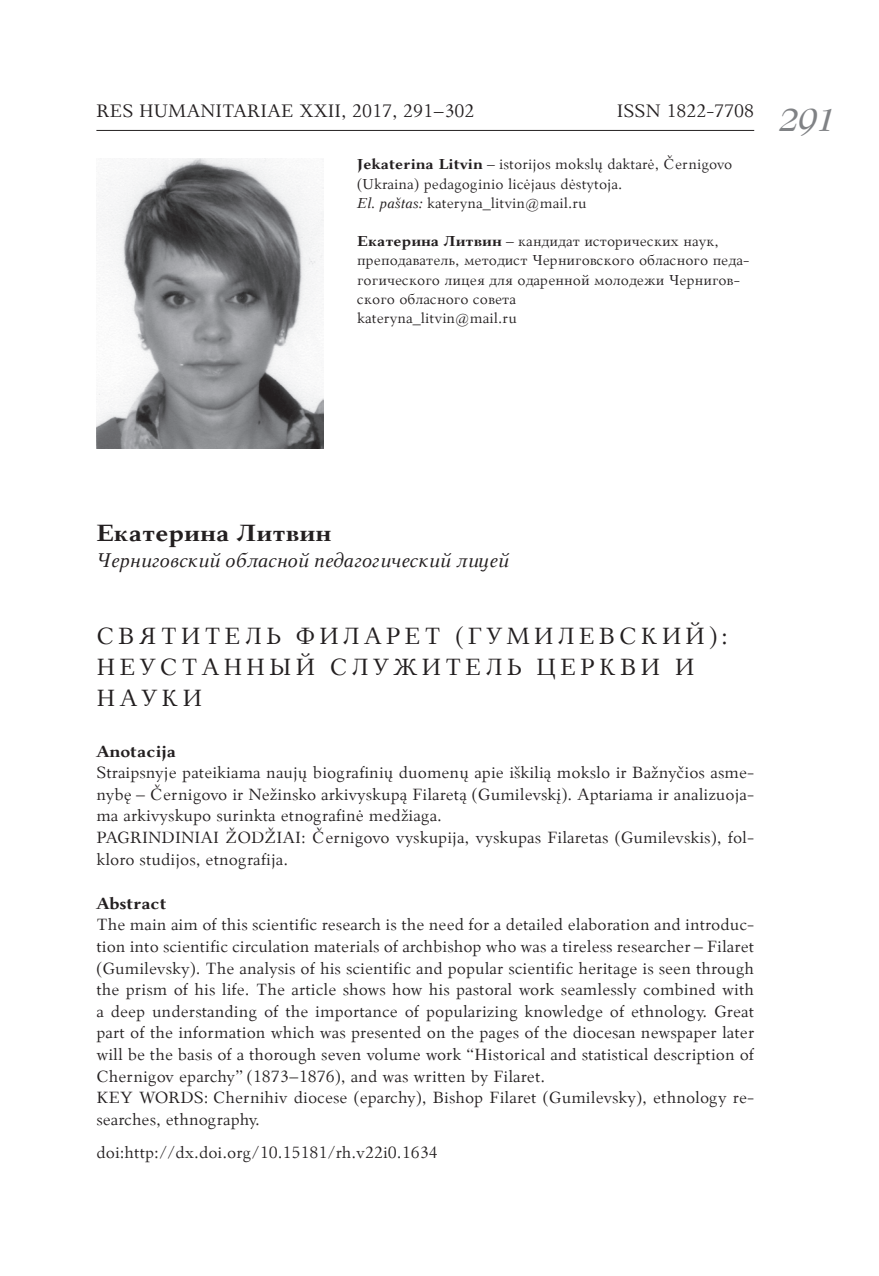
<style>
.page{position:relative;width:879px;height:1276px;background:#fff}
.page>*{position:absolute;margin:0;border:0;box-sizing:border-box;transform-origin:0 0}
.t1{font:italic 32px "Bernhard Mod BT Bold";color:#808285}
.t2{font:26px/31.2px "Palemonas";letter-spacing:.14em;color:#231f20}
.t3{font:700 26px "Palemonas";color:#231f20}
.t4{font:italic 22px "Palemonas";color:#231f20}
.t5{font:20px "Palemonas";color:#231f20}
.t6{font:18px/21.6px "Palemonas";color:#231f20}
.t7{font:700 18px "Palemonas";color:#231f20}
.t8{font:16px/19.2px "Palemonas";color:#231f20}
.s1{font-weight:700}
.s2{font-style:italic}
</style>
<div class="page">
<hr style="left:96px;top:130px;width:658px;height:1px;background:#231f20">
<img style="left:96px;top:159px;width:227px;height:290px">
<p class="t5" style="left:96px;top:97px;width:379px">RES HUMANITARIAE XXII, 2017, 291–302</p>
<p class="t5" style="left:617px;top:97px;width:139px">ISSN 1822-7708</p>
<p class="t8" style="left:357px;top:154px;width:376px"><span class="s1">Jekaterina Litvin</span> – istorijos mokslų daktarė, Černigovo (Ukraina) pedagoginio licėjaus dėstytoja.<br><span class="s2">El. paštas:</span> kateryna_litvin@mail.ru</p>
<p class="t8" style="left:357px;top:231px;width:394px"><span class="s1">Екатерина Литвин</span> – кандидат исторических наук, преподаватель, методист Черниговского обласного педа&shy;гогического лицея для одаренной молодежи Чернигов&shy;ского обласного совета<br>kateryna_litvin@mail.ru</p>
<h1 class="t1" style="left:780px;top:99px;width:58px">291</h1>
<h2 class="t3" style="left:96px;top:515px;width:236px">Екатерина Литвин</h2>
<p class="t4" style="left:96px;top:546px;width:414px">Черниговский обласной педагогический лицей</p>
<h2 class="t2" style="left:96px;top:619px;width:633px">СВЯТИТЕЛЬ ФИЛАРЕТ (ГУМИЛЕВСКИЙ):<br>НЕУСТАННЫЙ СЛУЖИТЕЛЬ ЦЕРКВИ И<br>НАУКИ</h2>
<p class="t7" style="left:96px;top:739px;width:81px">Anotacija</p>
<p class="t6" style="left:96px;top:761px;width:659px">Straipsnyje pateikiama naujų biografinių duomenų apie iškilią mokslo ir Bažnyčios asme&shy;nybę – Černigovo ir Nežinsko arkivyskupą Filaretą (Gumilevskį). Aptariama ir analizuoja&shy;ma arkivyskupo surinkta etnografinė medžiaga.<br>PAGRINDINIAI ŽODŽIAI: Černigovo vyskupija, vyskupas Filaretas (Gumilevskis), fol&shy;kloro studijos, etnografija.</p>
<p class="t7" style="left:96px;top:891px;width:72px">Abstract</p>
<p class="t6" style="left:96px;top:913px;width:659px">The main aim of this scientific research is the need for a detailed elaboration and introduc&shy;tion into scientific circulation materials of archbishop who was a tireless researcher – Filaret (Gumilevsky). The analysis of his scientific and popular scientific heritage is seen through the prism of his life. The article shows how his pastoral work seamlessly combined with a deep understanding of the importance of popularizing knowledge of ethnology. Great part of the information which was presented on the pages of the diocesan newspaper later will be the basis of a thorough seven volume work “Historical and statistical description of Chernigov eparchy” (1873–1876), and was written by Filaret.<br>KEY WORDS: Chernihiv diocese (eparchy), Bishop Filaret (Gumilevsky), ethnology re&shy;searches, ethnography.</p>
<p class="t6" style="left:96px;top:1141px;width:343px">doi:http://dx.doi.org/10.15181/rh.v22i0.1634</p>
</div>
